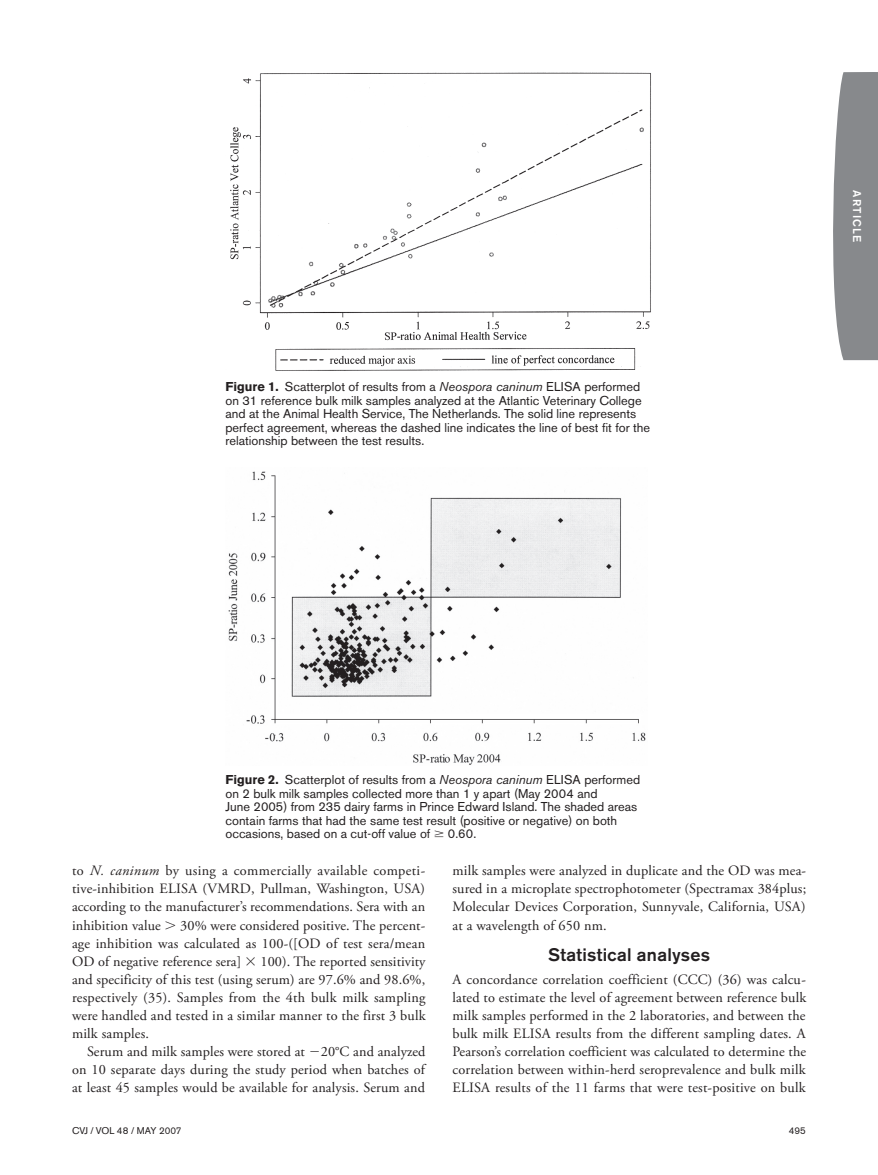
<style>
.page{position:relative;width:878px;height:1175px;background:#fff}
.page>*{position:absolute;margin:0;border:0;box-sizing:border-box;transform-origin:0 0}
.t1{font:500 18px "Akzidenz Grotesk BE";letter-spacing:.015em;color:#231f20}
.t2{font:14.25px/18px "Adobe Garamond Pro";letter-spacing:.01em;color:#231f20;text-align:justify}
.t3{font:12.75px/13.5px "Akzidenz Grotesk BE";color:#231f20}
.t4{font:500 11.25px "Akzidenz Grotesk BE";letter-spacing:.115em;color:#fff}
.t5{font:9.75px "Akzidenz Grotesk BE";color:#231f20}
.s1{font-weight:700}
.s2{font-style:italic}
.s3{font-family:"Mathematical Pi One"}
</style>
<div class="page">
<svg style="left:833px;top:72px;width:45px;height:288px;background:#919396"></svg>
<img style="left:230px;top:72px;width:421px;height:299px">
<img style="left:228px;top:471px;width:418px;height:294px">
<p class="t3" style="left:225px;top:380px;width:426px"><span class="s1">Figure 1.</span> Scatterplot of results from a <span class="s2">Neospora caninum</span> ELISA performed on 31 reference bulk milk samples analyzed at the Atlantic Veterinary College and at the Animal Health Service, The Netherlands. The solid line represents perfect agreement, whereas the dashed line indicates the line of best fit for the relationship between the test results.</p>
<p class="t4" style="left:864px;top:190px;width:54px;rotate:90deg">ARTICLE</p>
<p class="t3" style="left:225px;top:773px;width:416px"><span class="s1">Figure 2.</span> Scatterplot of results from a <span class="s2">Neospora caninum</span> ELISA performed on 2 bulk milk samples collected more than 1 y apart (May 2004 and<br>June 2005) from 235 dairy farms in Prince Edward Island. The shaded areas contain farms that had the same test result (positive or negative) on both occasions, based on a cut-off value of <span class="s3">$</span> 0.60.</p>
<p class="t2" style="left:72px;top:862px;width:355px">to <span class="s2">N. caninum</span> by using a commercially available competi&shy;tive--inhibition ELISA (VMRD, Pullman, Washington, USA) according to the manufacturer’s recommendations. Sera with an inhibition value <span class="s3">.</span> 30% were considered positive. The percent&shy;age inhibition was calculated as 100-([OD of test sera/mean OD of negative reference sera] <span class="s3">3</span> 100). The reported sensitivity and specificity of this test (using serum) are 97.6% and 98.6%, respectively (35). Samples from the 4th bulk milk sampling were handled and tested in a similar manner to the first 3 bulk milk samples.</p>
<p class="t2" style="left:72px;top:1042px;width:355px;text-indent:15px">Serum and milk samples were stored at <span class="s3">2</span>20°C and analyzed on 10 separate days during the study period when batches of at least 45 samples would be available for analysis. Serum and</p>
<p class="t2" style="left:452px;top:862px;width:355px">milk samples were analyzed in duplicate and the OD was mea&shy;sured in a microplate spectrophotometer (Spectramax 384plus; Molecular Devices Corporation, Sunnyvale, California, USA) at a wavelength of 650 nm.</p>
<p class="t1" style="left:548px;top:943px;width:164px">Statistical analyses</p>
<p class="t2" style="left:452px;top:970px;width:355px">A concordance correlation coefficient (CCC) (36) was calcu&shy;lated to estimate the level of agreement between reference bulk milk samples performed in the 2 laboratories, and between the bulk milk ELISA results from the different sampling dates. A Pearson’s correlation coefficient was calculated to determine the correlation between within-herd seroprevalence and bulk milk ELISA results of the 11 farms that were test-positive on bulk</p>
<p class="t5" style="left:72px;top:1125px;width:111px">CVJ / VOL 48 / MAY 2007</p>
<p class="t5" style="left:788px;top:1125px;width:19px">495</p>
</div>
